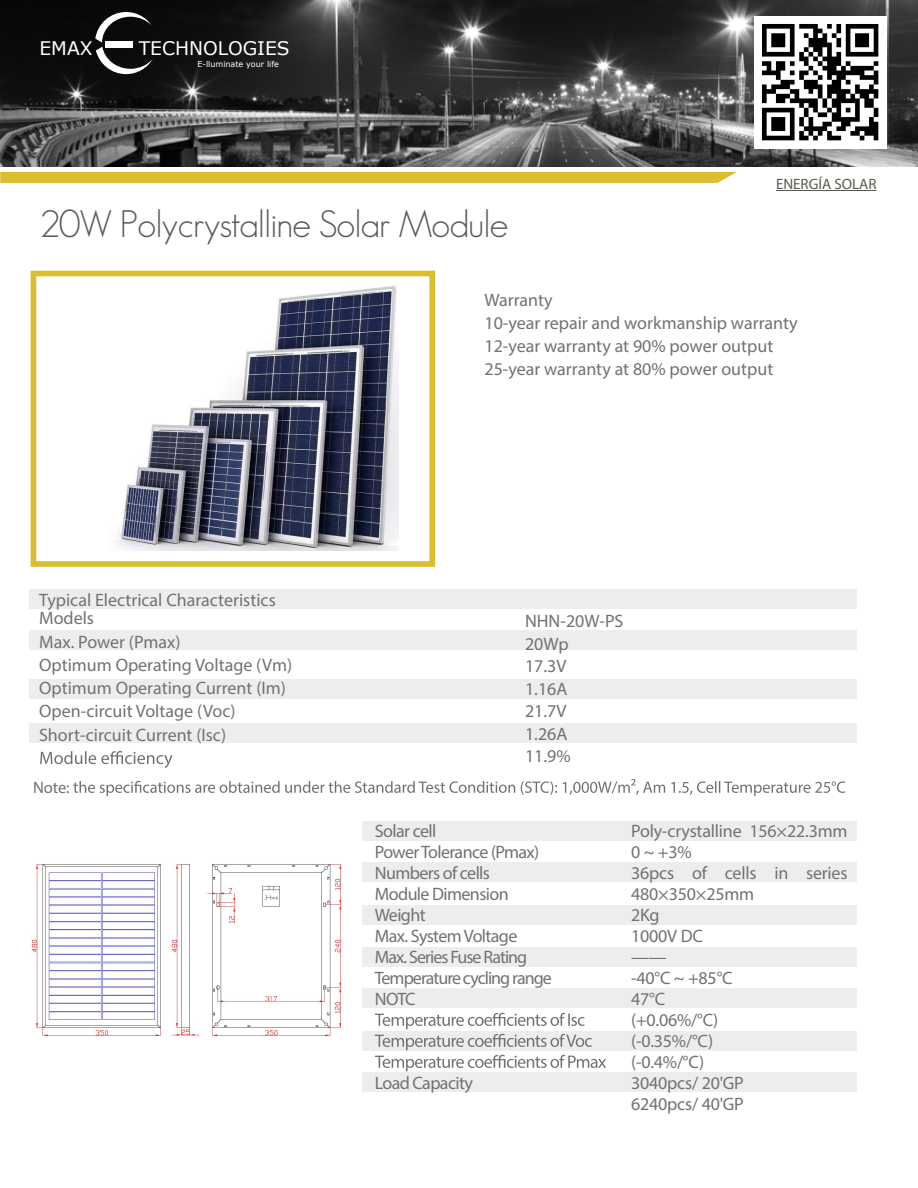
<style>
.page{position:relative;width:918px;height:1188px;background:#fff}
.page>*{position:absolute;margin:0;border:0;box-sizing:border-box;transform-origin:0 0}
.t1{font:300 37.5px "Geosans";letter-spacing:-.025em;color:#5a5b5f}
.t2{font:18.75px "Verdana";color:#fff}
.t3{font:18px/21px "Myriad Pro";letter-spacing:-.01em;color:#727174}
.t4{font:18px/21px "Myriad Pro";letter-spacing:-.035em;color:#727174}
.t5{font:700 18px "Myriad Pro";color:#727174}
.t6{font:700 16.5px "Myriad Pro";color:#727174}
.t7{font:700 15px "Myriad Pro";color:#595850}
.t8{font:7.95px "Verdana";color:#fff}
</style>
<div class="page">
<img style="left:0;top:0;width:918px;height:166px">
<svg style="left:95px;top:12px;width:58px;height:62px"></svg>
<div style="left:106px;top:41px;width:27px;height:7px;background:#fff"></div>
<svg style="left:0;top:172px;width:737px;height:11px;background:#ddbf32"></svg>
<div style="left:29px;top:590px;width:827px;height:19px;background:#eeedee"></div>
<div style="left:29px;top:630px;width:827px;height:19px;background:#eeedee"></div>
<div style="left:29px;top:679px;width:827px;height:20px;background:#eeedee"></div>
<div style="left:29px;top:724px;width:827px;height:19px;background:#eeedee"></div>
<div style="left:31px;top:271px;width:404px;height:296px;border:6px solid #dcbd2e"></div>
<hr style="left:776px;top:190px;width:100px;height:1px;background:#595850">
<img style="left:117px;top:286px;width:281px;height:264px">
<svg style="left:40px;top:751px;width:132px;height:17px"></svg>
<svg style="left:73px;top:779px;width:772px;height:17px"></svg>
<div style="left:362px;top:822px;width:494px;height:19px;background:#eeedee"></div>
<div style="left:362px;top:862px;width:494px;height:19px;background:#eeedee"></div>
<div style="left:362px;top:905px;width:494px;height:20px;background:#eeedee"></div>
<div style="left:362px;top:948px;width:494px;height:19px;background:#eeedee"></div>
<div style="left:362px;top:988px;width:494px;height:19px;background:#eeedee"></div>
<div style="left:362px;top:1032px;width:494px;height:19px;background:#eeedee"></div>
<div style="left:362px;top:1072px;width:494px;height:19px;background:#eeedee"></div>
<svg style="left:375px;top:1013px;width:231px;height:58px"></svg>
<img style="left:31px;top:864px;width:312px;height:173px">
<img style="left:755px;top:16px;width:132px;height:132px">
<p class="t2" style="left:39px;top:35px;width:55px">EMAX</p>
<p class="t2" style="left:139px;top:35px;width:153px">TECHNOLOGIES</p>
<p class="t8" style="left:197px;top:59px;width:83px">E-lluminate your life</p>
<h1 class="t1" style="left:39px;top:203px;width:470px">20W Polycrystalline Solar Module</h1>
<p class="t7" style="left:776px;top:175px;width:102px">ENERGÍA SOLAR</p>
<p class="t5" style="left:484px;top:289px;width:70px">Warranty</p>
<p class="t3" style="left:484px;top:311px;width:315px;line-height:23.4px">10-year repair and workmanship warranty<br>12-year warranty at 90% power output<br>25-year warranty at 80% power output</p>
<p class="t5" style="left:39px;top:589px;width:238px">Typical Electrical Characteristics</p>
<p class="t3" style="left:39px;top:606px;width:255px;line-height:23.2px">Models<br>Max. Power (Pmax)<br>Optimum Operating Voltage (Vm)<br>Optimum Operating Current (Im)<br>Open-circuit Voltage (Voc)<br>Short-circuit Current (Isc)</p>
<p class="t6" style="left:33px;top:777px;width:38px">Note:</p>
<p class="t3" style="left:525px;top:610px;width:100px;line-height:22.5px">NHN-20W-PS<br>20Wp<br>17.3V<br>1.16A<br>21.7V<br>1.26A<br>11.9%</p>
<p class="t4" style="left:375px;top:820px;width:178px">Solar cell<br>PowerTolerance (Pmax)<br>Numbers of cells<br>Module Dimension<br>Weight<br>Max. SystemVoltage<br>Max. Series Fuse Rating<br>Temperature cycling range<br>NOTC</p>
<p class="t4" style="left:375px;top:1072px;width:100px">Load Capacity</p>
<p class="t3" style="left:631px;top:820px;width:218px">Poly-crystalline 156×22.3mm<br>0 ~ +3%<br>36pcs of cells in series<br>480×350×25mm<br>2Kg<br>1000V DC<br>——<br>-40°C ~ +85°C<br>47°C<br>(+0.06%/°C)<br>(-0.35%/°C)<br>(-0.4%/°C)<br>3040pcs/ 20'GP<br>6240pcs/ 40'GP</p>
</div>
